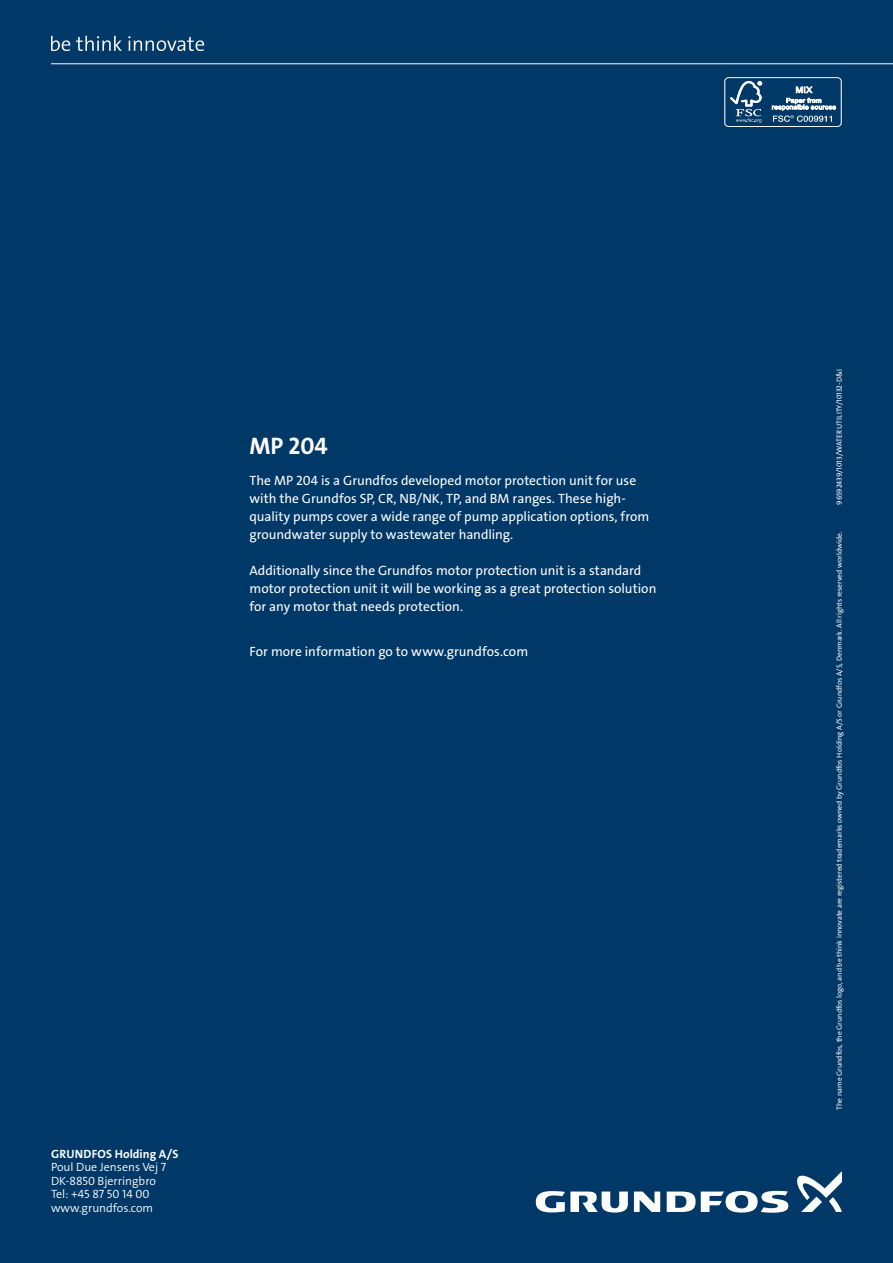
<style>
.page{position:relative;width:893px;height:1263px;background:#003867}
.page>*{position:absolute;margin:0;border:0;box-sizing:border-box;transform-origin:0 0}
.t1{font:24px "Grundfos The Sans V2 OT 7 B";color:#fff}
.t2{font:13.5px/18px "Grundfos The Sans V2 OT 5 R";color:#fff}
.t3{font:12px/13.5px "Grundfos The Sans V2 OT 4 SL";color:#fff}
.t4{font:12px "Grundfos The Sans V2 OT 7 B";letter-spacing:.01em;color:#fff}
.t5{font:7.5px "Grundfos The Sans V2 OT 5 R";color:#fff}
</style>
<div class="page">
<hr style="left:51px;top:63px;width:842px;height:1px;background:#fff">
<svg style="left:51px;top:36px;width:19px;height:15px"></svg>
<svg style="left:76px;top:36px;width:46px;height:15px"></svg>
<svg style="left:128px;top:36px;width:76px;height:15px"></svg>
<svg style="left:634px;top:1191px;width:26px;height:21px"></svg>
<svg style="left:536px;top:1191px;width:92px;height:21px"></svg>
<svg style="left:667px;top:1191px;width:121px;height:22px"></svg>
<svg style="left:797px;top:1171px;width:45px;height:41px"></svg>
<div style="left:724px;top:77px;width:118px;height:50px;border:1px solid #fff;border-radius:4px"></div>
<svg style="left:730px;top:81px;width:32px;height:46px"></svg>
<svg style="left:772px;top:86px;width:64px;height:41px"></svg>
<h1 class="t1" style="left:249px;top:430px;width:80px">MP 204</h1>
<p class="t2" style="left:249px;top:472px;width:401px">The MP 204 is a Grundfos developed motor protection unit for use with the Grundfos SP, CR, NB/NK, TP, and BM ranges. These high&shy;quality pumps cover a wide range of pump application options, from groundwater supply to wastewater handling.</p>
<p class="t2" style="left:249px;top:562px;width:408px">Additionally since the Grundfos motor protection unit is a standard motor protection unit it will be working as a great protection solution for any motor that needs protection.</p>
<p class="t2" style="left:249px;top:642px;width:280px">For more information go to www.grundfos.com</p>
<p class="t4" style="left:51px;top:1146px;width:129px">GRUNDFOS HOLDING A/S</p>
<p class="t3" style="left:51px;top:1161px;width:117px">Poul Due Jensens Vej 7<br>DK-8850 Bjerringbro<br>Tel: +45 87 50 14 00 www.grundfos.com</p>
<p class="t5" style="left:835px;top:505px;width:137px;rotate:-90deg">96592439/1013/WATER UTILITY/10132-D&amp;I</p>
<p class="t5" style="left:835px;top:1110px;width:580px;rotate:-90deg">The name Grundfos, the Grundfos logo, and be think innovate are registered trademarks owned by Grundfos Holding A/S or Grundfos A/S, Denmark. All rights reserved worldwide.</p>
</div>
